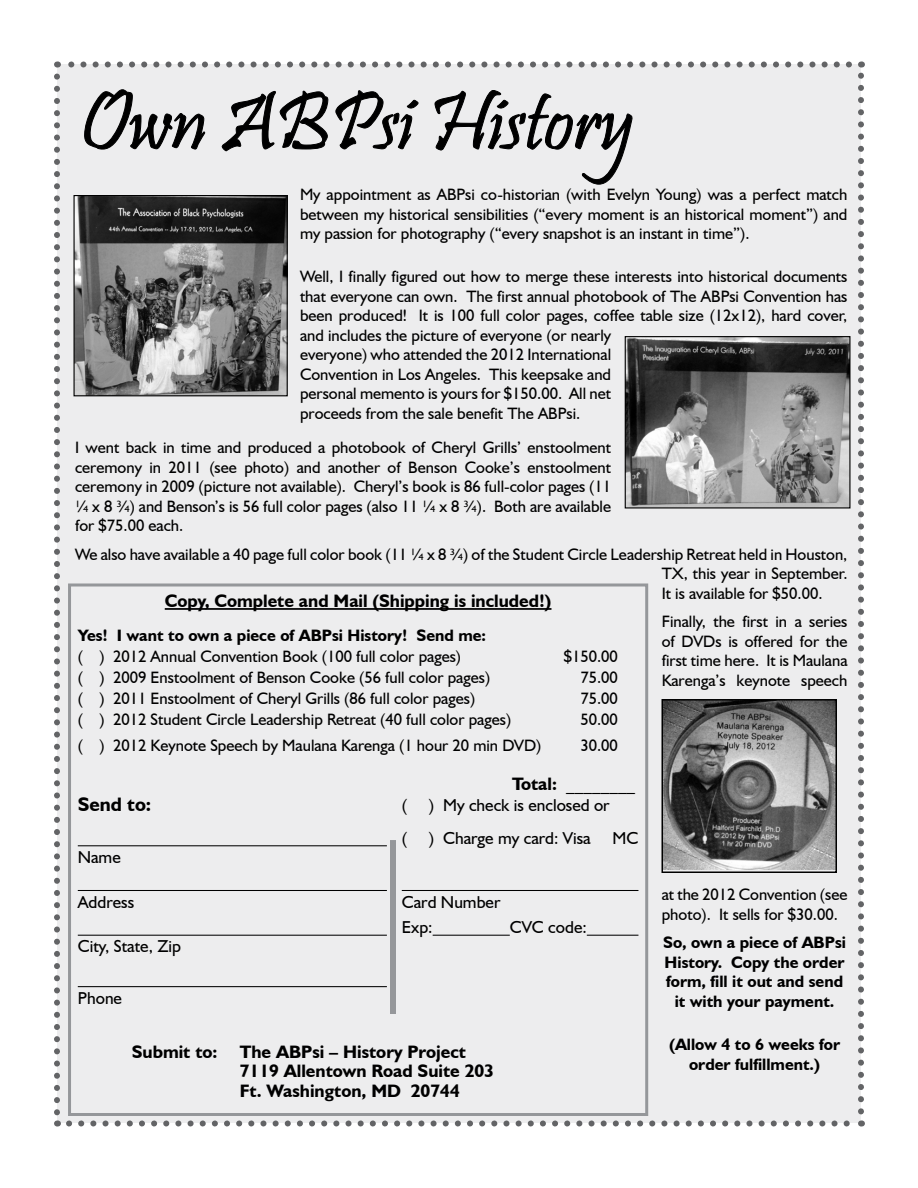
<style>
.page{position:relative;width:918px;height:1188px;background:#fff}
.page>*{position:absolute;margin:0;border:0;box-sizing:border-box;transform-origin:0 0}
.t1{font:84px "Pristina";color:#000}
.t2{font:700 19.5px "Humanist 521 BT";color:#000}
.t3{font:700 18px/19.8px "Humanist 521 BT";color:#000}
.t4{font:17.25px/25.7px "Humanist 521 BT";color:#000}
.t5{font:16.5px/19.5px "Humanist 521 BT";color:#000;text-align:justify}
.t6{font:700 16.5px/19.5px "Humanist 521 BT";color:#000;text-align:center}
.s1{font-weight:700;font-size:18px}
</style>
<div class="page">
<div style="left:57px;top:64px;width:804px;height:1060px;background:#ededee"></div>
<svg style="left:69px;top:1120px;width:786px;height:6px"></svg>
<svg style="left:54px;top:77px;width:6px;height:1049px"></svg>
<svg style="left:858px;top:62px;width:6px;height:1049px"></svg>
<svg style="left:57px;top:62px;width:792px;height:6px"></svg>
<svg style="left:84px;top:89px;width:121px;height:61px"></svg>
<svg style="left:221px;top:90px;width:108px;height:62px"></svg>
<svg style="left:335px;top:90px;width:84px;height:60px"></svg>
<svg style="left:434px;top:90px;width:199px;height:95px"></svg>
<hr style="left:165px;top:608px;width:386px;height:2px;background:#000">
<hr style="left:78px;top:845px;width:309px;height:1px;background:#000">
<hr style="left:78px;top:890px;width:309px;height:1px;background:#000">
<hr style="left:402px;top:890px;width:236px;height:1px;background:#000">
<hr style="left:78px;top:935px;width:309px;height:1px;background:#000">
<hr style="left:433px;top:935px;width:77px;height:1px;background:#000">
<hr style="left:587px;top:935px;width:51px;height:1px;background:#000">
<hr style="left:78px;top:986px;width:309px;height:1px;background:#000">
<div style="left:68px;top:584px;width:580px;height:532px;border:3px solid #95979a"></div>
<div style="left:390px;top:840px;width:6px;height:174px;background:#95979a"></div>
<img style="left:76px;top:197px;width:210px;height:197px">
<div style="left:74px;top:195px;width:214px;height:201px;border:1px solid #000"></div>
<img style="left:627px;top:338px;width:221px;height:168px">
<div style="left:625px;top:336px;width:225px;height:172px;border:1px solid #000"></div>
<img style="left:665px;top:702px;width:169px;height:168px">
<div style="left:662px;top:699px;width:175px;height:174px;border:2px solid #000"></div>
<h1 class="t1" style="left:80px;top:75px;width:556px">Own ABPsi History</h1>
<p class="t5" style="left:300px;top:184px;width:549px">My appointment as ABPsi co-historian (with Evelyn Young) was a perfect match between my historical sensibilities (“every moment is an historical moment”) and my passion for photography (“every snapshot is an instant in time”).</p>
<p class="t5" style="left:300px;top:267px;width:549px;text-align:left">Well, I finally figured out how to merge these interests into historical documents that everyone can own. The first annual photobook of The ABPsi Convention has been produced! It is 100 full color pages, coffee table size (12x12), hard cover, and includes the picture of everyone (or nearly<br>everyone) who attended the 2012 International<br>Convention in Los Angeles. This keepsake and<br>personal memento is yours for $150.00. All net<br>proceeds from the sale benefit The ABPsi.</p>
<p class="t5" style="left:75px;top:438px;width:538px">I went back in time and produced a photobook of Cheryl Grills’ enstoolment ceremony in 2011 (see photo) and another of Benson Cooke’s enstoolment ceremony in 2009 (picture not available). Cheryl’s book is 86 full-color pages (11 ¼ x 8 ¾) and Benson’s is 56 full color pages (also 11 ¼ x 8 ¾). Both are available for $75.00 each.</p>
<p class="t5" style="left:662px;top:544px;width:187px;text-indent:-587px">We also have available a 40 page full color book (11 ¼ x 8 ¾) of the Student Circle Leadership Retreat held in Houston, TX, this year in September.<br>It is available for $50.00.</p>
<p class="t5" style="left:662px;top:612px;width:187px">Finally, the first in a series of DVDs is offered for the first time here. It is Maulana Karenga’s keynote speech</p>
<p class="t3" style="left:165px;top:590px;width:388px">Copy, Complete and Mail (Shipping is included!)</p>
<p class="t6" style="left:78px;top:626px;width:410px">Yes! I want to own a piece of ABPsi History! Send me:</p>
<p class="t5" style="left:78px;top:647px;width:385px">( ) 2012 Annual Convention Book (100 full color pages)</p>
<p class="t5" style="left:564px;top:647px;width:56px">$150.00</p>
<p class="t5" style="left:78px;top:668px;width:414px">( ) 2009 Enstoolment of Benson Cooke (56 full color pages)</p>
<p class="t5" style="left:580px;top:668px;width:39px">75.00</p>
<p class="t5" style="left:78px;top:689px;width:399px">( ) 2011 Enstoolment of Cheryl Grills (86 full color pages)</p>
<p class="t5" style="left:580px;top:689px;width:39px">75.00</p>
<p class="t5" style="left:78px;top:710px;width:435px">( ) 2012 Student Circle Leadership Retreat (40 full color pages)</p>
<p class="t5" style="left:580px;top:710px;width:39px">50.00</p>
<p class="t5" style="left:78px;top:735px;width:465px">( ) 2012 Keynote Speech by Maulana Karenga (1 hour 20 min DVD)</p>
<p class="t5" style="left:580px;top:735px;width:39px">30.00</p>
<p class="t4" style="left:512px;top:771px;width:124px"><span class="s1">Total:</span> ________</p>
<p class="t2" style="left:78px;top:793px;width:75px">Send to:</p>
<p class="t4" style="left:402px;top:792px;width:7px">(</p>
<p class="t4" style="left:429px;top:792px;width:182px">) My check is enclosed or</p>
<p class="t4" style="left:402px;top:825px;width:7px">(</p>
<p class="t4" style="left:429px;top:825px;width:163px">) Charge my card: Visa</p>
<p class="t4" style="left:612px;top:825px;width:27px">MC</p>
<p class="t4" style="left:78px;top:844px;width:45px">Name</p>
<p class="t4" style="left:78px;top:888px;width:58px">Address</p>
<p class="t4" style="left:402px;top:888px;width:100px">Card Number<br>Exp:</p>
<p class="t5" style="left:662px;top:885px;width:187px">at the 2012 Convention (see photo). It sells for $30.00.</p>
<p class="t6" style="left:663px;top:932px;width:184px">So, own a piece of ABPsi<br>History. Copy the order form, fill it out and send it with your payment.</p>
<p class="t6" style="left:669px;top:1034px;width:173px">(Allow 4 to 6 weeks for order fulfillment.)</p>
<p class="t4" style="left:510px;top:914px;width:79px">CVC code:</p>
<p class="t4" style="left:78px;top:933px;width:105px">City, State, Zip</p>
<p class="t4" style="left:78px;top:985px;width:46px">Phone</p>
<p class="t3" style="left:240px;top:1041px;width:256px;text-indent:-108px">Submit to: The ABPsi – History Project<br>7119 Allentown Road Suite 203<br>Ft. Washington, MD 20744</p>
</div>
